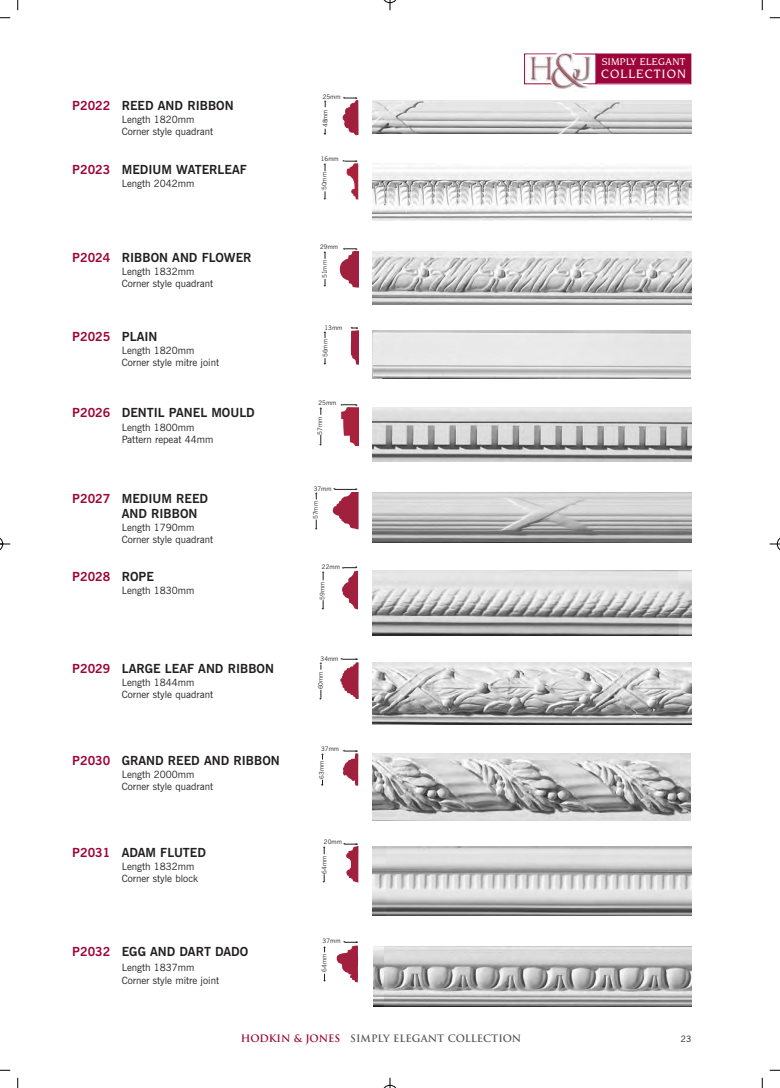
<style>
.page{position:relative;width:780px;height:1088px;background:#fff}
.page>*{position:absolute;margin:0;border:0;box-sizing:border-box;transform-origin:0 0}
.t1{font:500 12.88px "Novarese IT Cby BT";letter-spacing:.09em;color:#fff}
.t2{font:700 12.5px/15px "News Gothic BT";color:#231f20}
.t3{font:700 12.5px "News Gothic BT";color:#9d053a}
.t4{font:500 10.25px "Novarese IT Cby BT";letter-spacing:.035em;color:#fff}
.t5{font:10px/12px "News Gothic BT";color:#231f20}
.t6{font:700 10px "Trajan";color:#57585a}
.t7{font:8.75px "News Gothic BT";color:#231f20}
.t8{font:6.25px "News Gothic BT";color:#231f20}
.s1{color:#9d053a}
.s2{color:#231f20}
</style>
<div class="page">
<div style="left:524px;top:54px;width:72px;height:30px;border:1px solid #9d053a"></div>
<div style="left:597px;top:54px;width:93px;height:29px;background:#9d053a"></div>
<div style="left:596px;top:54px;width:95px;height:30px;border:1px solid #9d053a"></div>
<img style="left:525px;top:53px;width:69px;height:36px">
<img style="left:529px;top:53px;width:60px;height:34px">
<img style="left:342px;top:100px;width:16px;height:35px">
<img style="left:373px;top:100px;width:318px;height:34px">
<img style="left:372px;top:167px;width:319px;height:54px">
<img style="left:339px;top:251px;width:19px;height:36px">
<img style="left:372px;top:251px;width:319px;height:53px">
<img style="left:372px;top:407px;width:319px;height:54px">
<img style="left:350px;top:331px;width:8px;height:34px">
<img style="left:332px;top:492px;width:26px;height:37px">
<img style="left:373px;top:492px;width:318px;height:51px">
<img style="left:342px;top:570px;width:16px;height:40px">
<img style="left:372px;top:571px;width:319px;height:64px">
<img style="left:340px;top:662px;width:18px;height:37px">
<img style="left:373px;top:663px;width:318px;height:61px">
<img style="left:343px;top:753px;width:15px;height:33px">
<img style="left:372px;top:753px;width:318px;height:68px">
<img style="left:346px;top:846px;width:12px;height:37px">
<img style="left:373px;top:846px;width:318px;height:69px">
<img style="left:336px;top:945px;width:22px;height:37px">
<img style="left:373px;top:946px;width:318px;height:61px">
<svg style="left:17px;top:0;width:2px;height:10px"></svg>
<svg style="left:0;top:17px;width:10px;height:2px"></svg>
<svg style="left:761px;top:0;width:2px;height:10px"></svg>
<svg style="left:769px;top:17px;width:10px;height:2px"></svg>
<svg style="left:17px;top:1078px;width:2px;height:10px"></svg>
<svg style="left:761px;top:1078px;width:2px;height:10px"></svg>
<svg style="left:383px;top:0;width:14px;height:10px"></svg>
<svg style="left:383px;top:1078px;width:14px;height:10px"></svg>
<svg style="left:0;top:537px;width:10px;height:14px"></svg>
<svg style="left:769px;top:538px;width:10px;height:12px"></svg>
<svg style="left:344px;top:97px;width:13px;height:2px"></svg>
<svg style="left:324px;top:129px;width:2px;height:6px"></svg>
<svg style="left:344px;top:160px;width:14px;height:39px"></svg>
<svg style="left:324px;top:164px;width:2px;height:7px"></svg>
<svg style="left:324px;top:191px;width:2px;height:8px"></svg>
<svg style="left:344px;top:248px;width:13px;height:2px"></svg>
<svg style="left:324px;top:252px;width:2px;height:7px"></svg>
<svg style="left:324px;top:279px;width:2px;height:7px"></svg>
<svg style="left:334px;top:488px;width:23px;height:2px"></svg>
<svg style="left:315px;top:493px;width:2px;height:6px"></svg>
<svg style="left:315px;top:519px;width:2px;height:10px"></svg>
<svg style="left:343px;top:567px;width:14px;height:2px"></svg>
<svg style="left:322px;top:573px;width:2px;height:7px"></svg>
<svg style="left:322px;top:600px;width:2px;height:9px"></svg>
<svg style="left:342px;top:658px;width:16px;height:2px"></svg>
<svg style="left:320px;top:664px;width:2px;height:6px"></svg>
<svg style="left:320px;top:690px;width:2px;height:8px"></svg>
<svg style="left:344px;top:750px;width:14px;height:2px"></svg>
<svg style="left:341px;top:404px;width:17px;height:41px"></svg>
<svg style="left:320px;top:408px;width:2px;height:7px"></svg>
<svg style="left:320px;top:435px;width:2px;height:9px"></svg>
<svg style="left:351px;top:327px;width:7px;height:2px"></svg>
<svg style="left:324px;top:332px;width:2px;height:6px"></svg>
<svg style="left:324px;top:358px;width:2px;height:6px"></svg>
<svg style="left:344px;top:843px;width:14px;height:2px"></svg>
<svg style="left:323px;top:847px;width:2px;height:7px"></svg>
<svg style="left:323px;top:874px;width:2px;height:8px"></svg>
<svg style="left:345px;top:941px;width:13px;height:2px"></svg>
<p class="t2" style="left:72px;top:99px;width:163px"><span class="s1">P2022</span> REED AND RIBBON</p>
<p class="t5" style="left:122px;top:115px;width:93px">Length 1820mm<br>Corner style quadrant</p>
<p class="t2" style="left:72px;top:163px;width:176px"><span class="s1">P2023</span> MEDIUM WATERLEAF</p>
<p class="t5" style="left:122px;top:178px;width:74px">Length 2042mm</p>
<p class="t2" style="left:72px;top:251px;width:181px"><span class="s1">P2024</span> RIBBON AND FLOWER</p>
<p class="t5" style="left:122px;top:266px;width:93px">Length 1832mm<br>Corner style quadrant</p>
<p class="t3" style="left:72px;top:332px;width:87px">P2025 <span class="s2">PLAIN</span></p>
<p class="t5" style="left:122px;top:346px;width:99px">Length 1820mm<br>Corner style mitre joint</p>
<p class="t2" style="left:72px;top:407px;width:184px"><span class="s1">P2026</span> DENTIL PANEL MOULD</p>
<p class="t5" style="left:122px;top:422px;width:93px">Length 1800mm<br>Pattern repeat 44mm</p>
<p class="t2" style="left:122px;top:492px;width:88px;text-indent:-50px"><span class="s1">P2027</span> MEDIUM REED<br>AND RIBBON</p>
<p class="t5" style="left:122px;top:522px;width:93px">Length 1790mm<br>Corner style quadrant</p>
<p class="t3" style="left:72px;top:571px;width:83px">P2028 <span class="s2">ROPE</span></p>
<p class="t5" style="left:122px;top:585px;width:74px">Length 1830mm</p>
<p class="t8" style="left:323px;top:94px;width:19px">25mm</p>
<p class="t8" style="left:323px;top:127px;width:19px;rotate:-90deg">48mm</p>
<p class="t8" style="left:321px;top:157px;width:19px">16mm</p>
<p class="t8" style="left:322px;top:190px;width:19px;rotate:-90deg">50mm</p>
<p class="t8" style="left:320px;top:244px;width:19px">29mm</p>
<p class="t8" style="left:322px;top:278px;width:19px;rotate:-90deg">51mm</p>
<p class="t8" style="left:324px;top:325px;width:19px">13mm</p>
<p class="t8" style="left:323px;top:357px;width:19px;rotate:-90deg">56mm</p>
<p class="t8" style="left:318px;top:401px;width:19px">25mm</p>
<p class="t8" style="left:318px;top:435px;width:19px;rotate:-90deg">57mm</p>
<p class="t8" style="left:314px;top:486px;width:19px">37mm</p>
<p class="t8" style="left:313px;top:519px;width:19px;rotate:-90deg">57mm</p>
<p class="t8" style="left:322px;top:565px;width:19px">22mm</p>
<p class="t8" style="left:320px;top:600px;width:19px;rotate:-90deg">59mm</p>
<p class="t8" style="left:320px;top:656px;width:19px">34mm</p>
<p class="t2" style="left:72px;top:662px;width:203px"><span class="s1">P2029</span> LARGE LEAF AND RIBBON</p>
<p class="t5" style="left:122px;top:677px;width:93px">Length 1844mm<br>Corner style quadrant</p>
<p class="t8" style="left:318px;top:689px;width:19px;rotate:-90deg">60mm</p>
<p class="t2" style="left:72px;top:754px;width:209px"><span class="s1">P2030</span> GRAND REED AND RIBBON</p>
<p class="t5" style="left:122px;top:769px;width:93px">Length 2000mm<br>Corner style quadrant</p>
<p class="t2" style="left:72px;top:846px;width:135px"><span class="s1">P2031</span> ADAM FLUTED</p>
<p class="t5" style="left:122px;top:861px;width:78px">Length 1832mm<br>Corner style block</p>
<p class="t2" style="left:72px;top:945px;width:178px"><span class="s1">P2032</span> EGG AND DART DADO</p>
<p class="t5" style="left:122px;top:961px;width:99px;line-height:13.1px">Length 1837mm<br>Corner style mitre joint</p>
<p class="t8" style="left:321px;top:747px;width:19px">37mm</p>
<p class="t8" style="left:319px;top:779px;width:19px;rotate:-90deg">63mm</p>
<p class="t8" style="left:324px;top:840px;width:19px">20mm</p>
<p class="t8" style="left:322px;top:874px;width:19px;rotate:-90deg">64mm</p>
<p class="t8" style="left:322px;top:939px;width:19px">37mm</p>
<p class="t8" style="left:322px;top:972px;width:19px;rotate:-90deg">64mm</p>
<p class="t4" style="left:601px;top:58px;width:85px">SIMPLY ELEGANT</p>
<p class="t1" style="left:601px;top:68px;width:86px">COLLECTION</p>
<p class="t6" style="left:241px;top:1033px;width:282px"><span class="s1">HODKIN &amp; JONES</span> SIMPLY ELEGANT COLLECTION</p>
<p class="t7" style="left:680px;top:1035px;width:12px">23</p>
</div>
